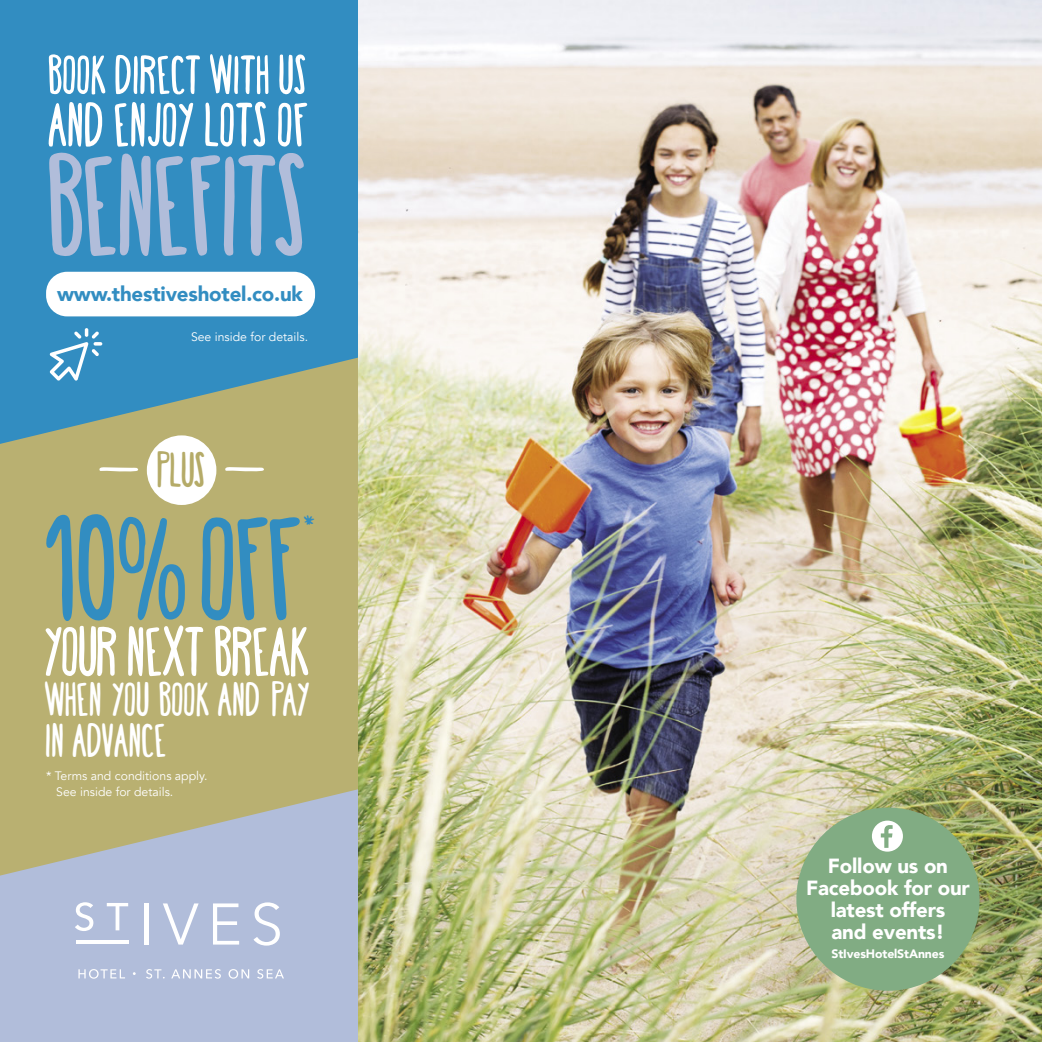
<style>
.page{position:relative;width:1042px;height:1042px;background:#fff}
.page>*{position:absolute;margin:0;border:0;box-sizing:border-box;transform-origin:0 0}
.t1{font:condensed 140px "Happy Fox";color:#328dc1}
.t2{font:condensed 136.5px "Happy Fox";color:#b1bdda}
.t3{font:condensed 66.67px "Happy Fox";letter-spacing:.005em;color:#fff}
.t4{font:condensed 59.5px "Happy Fox";letter-spacing:.02em;color:#fff}
.t5{font:condensed 53.38px "Happy Fox";color:#fff}
.t6{font:condensed 52.5px "Happy Fox";letter-spacing:.02em;color:#fff}
.t7{font:condensed 46.73px "Happy Fox";color:#b5ab68}
.t8{font:condensed 45.5px/40.2px "Happy Fox";letter-spacing:.02em;color:#fff}
.t9{font:condensed 31.5px "Happy Fox";color:#328dc1}
.t10{font:900 20.47px/21.9px "Avenir";letter-spacing:-.01em;color:#fff;text-align:center}
.t11{font:900 20.47px "Avenir";letter-spacing:-.01em;color:#328dc1}
.t12{font:12.25px/15.8px "Avenir";color:#fff}
.t13{font:900 12.25px "Avenir";letter-spacing:-.01em;color:#fff}
</style>
<div class="page">
<div style="left:0;top:734px;width:358px;height:308px;background:#b1bdda"></div>
<svg style="left:0;top:444px;width:358px;height:431px;background:#b8b17c"></svg>
<svg style="left:0;top:0;width:358px;height:444px;background:#4090b8"></svg>
<hr style="left:144px;top:903px;width:4px;height:41px;background:#fff">
<svg style="left:163px;top:903px;width:36px;height:41px"></svg>
<svg style="left:213px;top:903px;width:26px;height:41px"></svg>
<svg style="left:253px;top:902px;width:27px;height:43px"></svg>
<svg style="left:78px;top:969px;width:47px;height:9px"></svg>
<svg style="left:146px;top:969px;width:19px;height:9px"></svg>
<svg style="left:171px;top:969px;width:50px;height:9px"></svg>
<svg style="left:228px;top:969px;width:21px;height:9px"></svg>
<svg style="left:257px;top:969px;width:27px;height:9px"></svg>
<svg style="left:75px;top:902px;width:18px;height:29px"></svg>
<svg style="left:107px;top:903px;width:21px;height:27px"></svg>
<hr style="left:76px;top:940px;width:52px;height:4px;background:#fff">
<div style="left:147px;top:435px;width:69px;height:70px;background:#fff;border-radius:50%"></div>
<img style="left:358px;top:0;width:684px;height:1042px">
<div style="left:796px;top:807px;width:183px;height:184px;background:#81ac83;border-radius:50%"></div>
<svg style="left:872px;top:820px;width:31px;height:31px"></svg>
<svg style="left:119px;top:517px;width:66px;height:103px;background:#88a38d"></svg>
<div style="left:46px;top:272px;width:269px;height:44px;background:#fff;border-radius:21px"></div>
<svg style="left:50px;top:328px;width:52px;height:53px"></svg>
<h3 class="t6" style="left:49px;top:43px;width:259px">BOOK DIRECT WITH US</h3>
<h3 class="t4" style="left:49px;top:88px;width:260px">AND ENJOY LOTS OF</h3>
<h2 class="t2" style="left:49px;top:122px;width:258px">BENEFITS</h2>
<h3 class="t11" style="left:57px;top:277px;width:247px">www.thestiveshotel.co.uk</h3>
<p class="t12" style="left:191px;top:329px;width:119px">See inside for details.</p>
<h3 class="t7" style="left:157px;top:441px;width:49px">PLUS</h3>
<h3 class="t5" style="left:151px;top:466px;width:8px;rotate:90deg">I</h3>
<h3 class="t5" style="left:277px;top:466px;width:8px;rotate:90deg">I</h3>
<h1 class="t1" style="left:45px;top:484px;width:257px">10 OFF</h1>
<h3 class="t3" style="left:45px;top:611px;width:265px">YOUR NEXT BREAK</h3>
<h3 class="t8" style="left:45px;top:677px;width:265px">WHEN YOU BOOK AND PAY<br>IN ADVANCE</h3>
<h3 class="t9" style="left:303px;top:508px;width:13px">*</h3>
<p class="t12" style="left:56px;top:768px;width:153px;text-indent:-10px">* Terms and conditions apply.<br>See inside for details.</p>
<h3 class="t10" style="left:806px;top:855px;width:165px">Follow us on<br>Facebook for our latest offers<br>and events!</h3>
<p class="t13" style="left:831px;top:943px;width:114px">StIvesHotelStAnnes</p>
</div>
